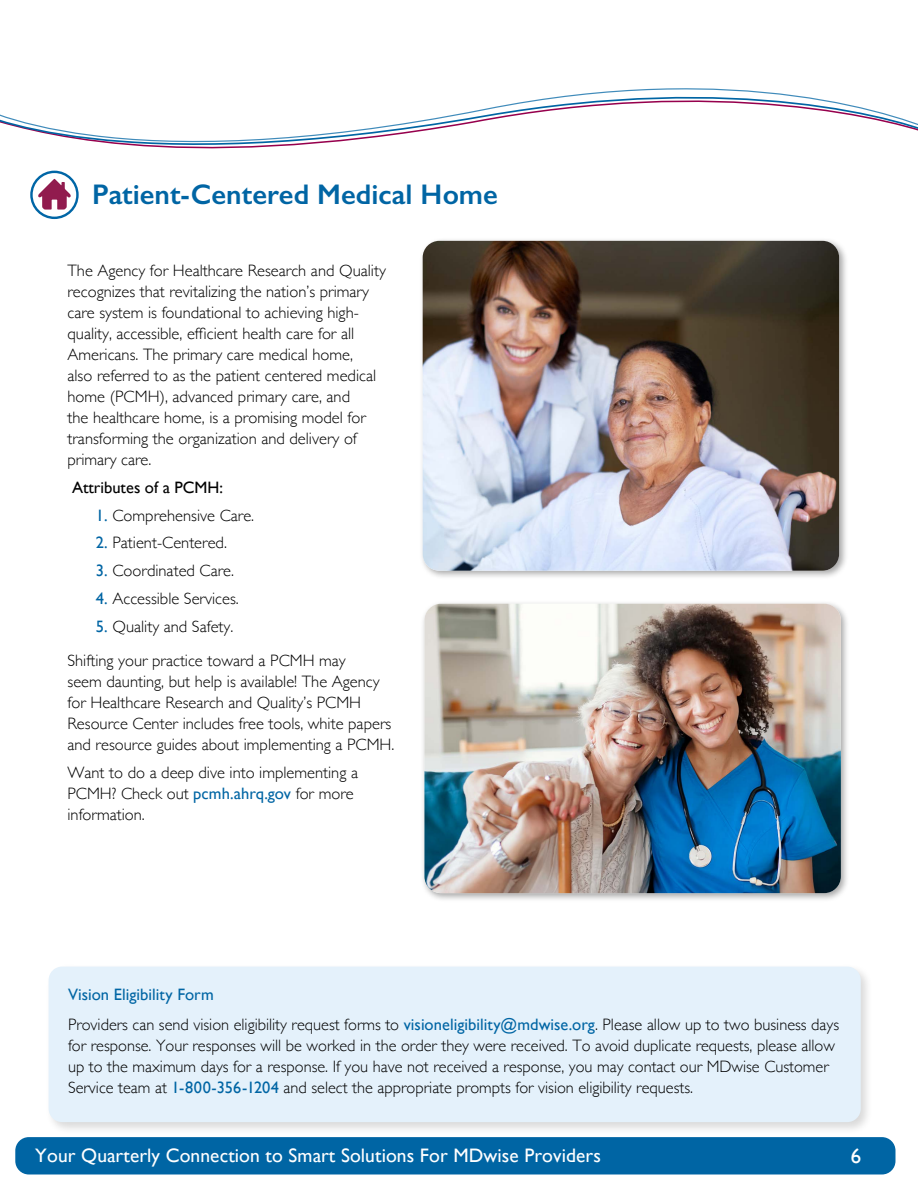
<style>
.page{position:relative;width:918px;height:1188px;background:#fff}
.page>*{position:absolute;margin:0;border:0;box-sizing:border-box;transform-origin:0 0}
.t1{font:600 28.5px "Gill Sans";color:#0065a4}
.t2{font:21px "Gill Sans";color:#fff}
.t3{font:19.5px "Gill Sans";letter-spacing:.005em;color:#fff}
.t4{font:300 16.5px/21px "Gill Sans";color:#000}
.t5{font:16.5px "Gill Sans";letter-spacing:.005em;color:#0065a4}
.t6{font:16.5px "Gill Sans";color:#000}
.s1{font-weight:400;color:#0065a4}
</style>
<div class="page">
<div style="left:45px;top:963px;width:829px;height:172px;background:#000;opacity:.15"></div>
<svg style="left:0;top:88px;width:918px;height:83px"></svg>
<svg style="left:30px;top:171px;width:49px;height:48px"></svg>
<div style="left:419px;top:237px;width:429px;height:343px;background:#000;opacity:.35"></div>
<img style="left:423px;top:241px;width:416px;height:330px">
<div style="left:420px;top:600px;width:430px;height:302px;background:#000;opacity:.35"></div>
<img style="left:424px;top:604px;width:417px;height:289px">
<div style="left:49px;top:967px;width:812px;height:155px;background:#e4f1fb;border-radius:14px"></div>
<div style="left:15px;top:1137px;width:880px;height:38px;background:#0065a4;border-radius:14px"></div>
<h2 class="t1" style="left:92px;top:177px;width:407px">Patient-Centered Medical Home</h2>
<p class="t4" style="left:68px;top:259px;width:320px">The Agency for Healthcare Research and Quality recognizes that revitalizing the nation’s primary care system is foundational to achieving high&shy;quality, accessible, efficient health care for all Americans. The primary care medical home,<br>also referred to as the patient centered medical home (PCMH), advanced primary care, and<br>the healthcare home, is a promising model for transforming the organization and delivery of primary care.</p>
<p class="t6" style="left:72px;top:478px;width:153px">Attributes of a PCMH:</p>
<p class="t4" style="left:96px;top:504px;width:160px"><span class="s1">1.</span> Comprehensive Care.</p>
<p class="t4" style="left:96px;top:532px;width:132px"><span class="s1">2.</span> Patient-Centered.</p>
<p class="t4" style="left:96px;top:559px;width:140px"><span class="s1">3.</span> Coordinated Care.</p>
<p class="t4" style="left:96px;top:587px;width:144px"><span class="s1">4.</span> Accessible Services.</p>
<p class="t4" style="left:96px;top:615px;width:139px"><span class="s1">5.</span> Quality and Safety.</p>
<p class="t4" style="left:68px;top:649px;width:328px">Shifting your practice toward a PCMH may<br>seem daunting, but help is available! The Agency for Healthcare Research and Quality’s PCMH Resource Center includes free tools, white papers and resource guides about implementing a PCMH.</p>
<p class="t4" style="left:68px;top:761px;width:292px">Want to do a deep dive into implementing a<br>PCMH? Check out <span class="s1">pcmh.ahrq.gov</span> for more information.</p>
<h3 class="t5" style="left:68px;top:985px;width:147px">Vision Eligibility Form</h3>
<p class="t4" style="left:68px;top:1013px;width:773px">Providers can send vision eligibility request forms to <span class="s1">visioneligibility@mdwise.org</span>. Please allow up to two business days for response. Your responses will be worked in the order they were received. To avoid duplicate requests, please allow up to the maximum days for a response. If you have not received a response, you may contact our MDwise Customer Service team at <span class="s1">1-800-356-1204</span> and select the appropriate prompts for vision eligibility requests.</p>
<p class="t3" style="left:35px;top:1144px;width:567px">Your Quarterly Connection to Smart Solutions For MDwise Providers</p>
<p class="t2" style="left:851px;top:1143px;width:12px">6</p>
</div>
